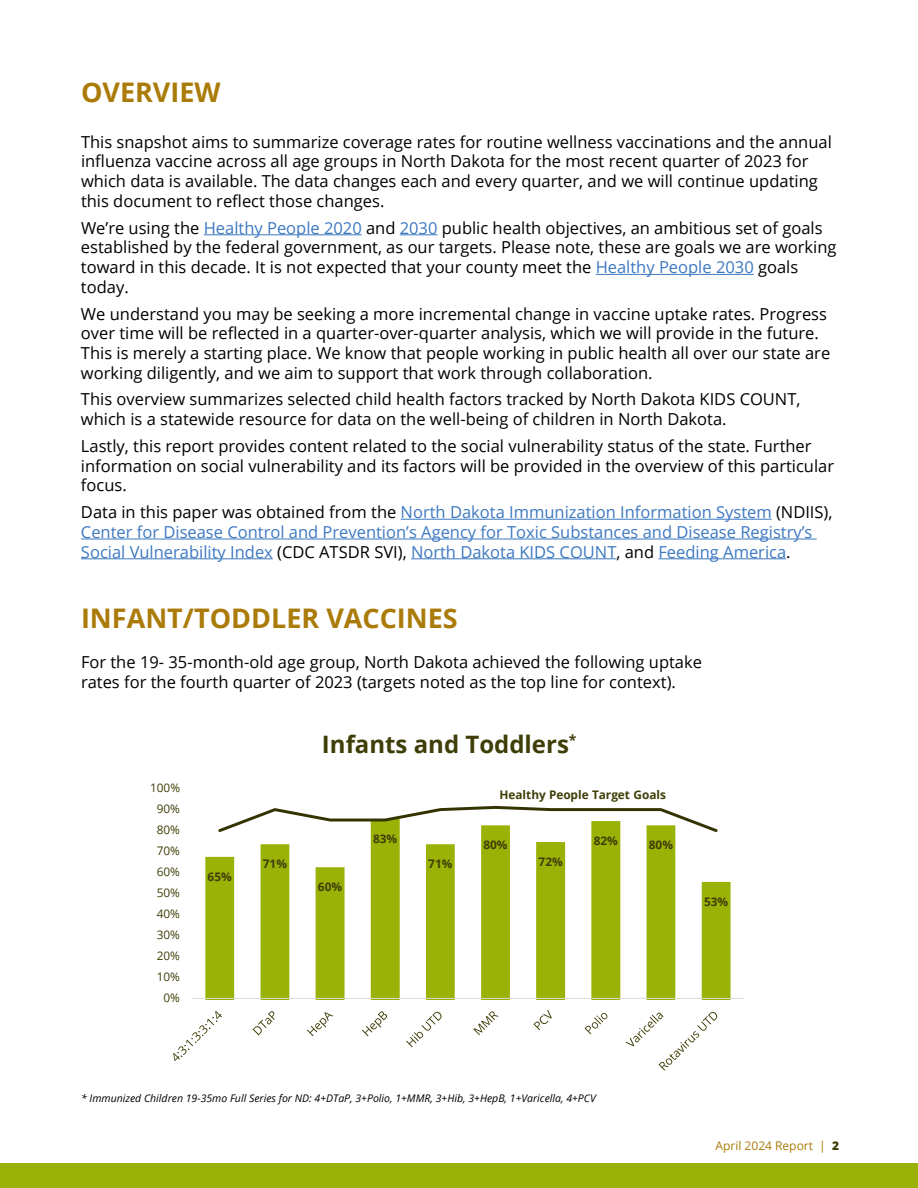
<style>
.page{position:relative;width:918px;height:1188px;background:#fff}
.page>*{position:absolute;margin:0;border:0;box-sizing:border-box;transform-origin:0 0}
.t1{font:700 27px "Open Sans";color:#aa7b09}
.t2{font:700 24px "Open Sans";color:#3f3e08}
.t3{font:700 23.7px "Open Sans";color:#3f3e08}
.t4{font:16.5px/19.8px "Open Sans";color:#000}
.t5{font:16.5px/19.8px "Open Sans";color:#3c78c0}
.t6{font:12px "Open Sans";color:#aa7b09}
.t7{font:700 11.85px "Open Sans";color:#3f3e08}
.t8{font:11.85px "Open Sans";color:#3f3e08}
.t9{font:italic 10.5px "Open Sans";color:#000}
.s1{color:#3c78c0}
.s2{color:#000}
.s3{font-weight:800;color:#3f3e08}
</style>
<div class="page">
<div style="left:0;top:1163px;width:918px;height:25px;background:#9ab206"></div>
<hr style="left:204px;top:234px;width:158px;height:1px;background:#3c78c0">
<hr style="left:400px;top:234px;width:38px;height:1px;background:#3c78c0">
<hr style="left:596px;top:274px;width:158px;height:1px;background:#3c78c0">
<hr style="left:401px;top:519px;width:371px;height:1px;background:#3c78c0">
<hr style="left:81px;top:539px;width:736px;height:1px;background:#3c78c0">
<hr style="left:81px;top:558px;width:192px;height:1px;background:#3c78c0">
<hr style="left:411px;top:558px;width:205px;height:1px;background:#3c78c0">
<hr style="left:658px;top:558px;width:128px;height:1px;background:#3c78c0">
<svg style="left:205px;top:834px;width:526px;height:164px"></svg>
<hr style="left:192px;top:998px;width:552px;height:1px;background:#d9d9d9">
<svg style="left:218px;top:805px;width:500px;height:29px"></svg>
<svg style="left:173px;top:1011px;width:49px;height:50px"></svg>
<svg style="left:253px;top:1011px;width:22px;height:24px"></svg>
<svg style="left:307px;top:1012px;width:26px;height:24px"></svg>
<svg style="left:362px;top:1011px;width:25px;height:25px"></svg>
<svg style="left:406px;top:1012px;width:36px;height:35px"></svg>
<svg style="left:473px;top:1011px;width:26px;height:24px"></svg>
<svg style="left:533px;top:1010px;width:19px;height:20px"></svg>
<svg style="left:585px;top:1013px;width:23px;height:21px"></svg>
<svg style="left:626px;top:1012px;width:91px;height:59px"></svg>
<h1 class="t1" style="left:81px;top:73px;width:141px">OVERVIEW</h1>
<p class="t4" style="left:81px;top:131px;width:752px">This snapshot aims to summarize coverage rates for routine wellness vaccinations and the annual influenza vaccine across all age groups in North Dakota for the most recent quarter of 2023 for which data is available. The data changes each and every quarter, and we will continue updating this document to reflect those changes.</p>
<p class="t4" style="left:81px;top:217px;width:757px">We’re using the <span class="s1">Healthy People 2020</span> and <span class="s1">2030</span> public health objectives, an ambitious set of goals established by the federal government, as our targets. Please note, these are goals we are working toward in this decade. It is not expected that your county meet the <span class="s1">Healthy People 2030</span> goals today.</p>
<p class="t4" style="left:81px;top:303px;width:751px">We understand you may be seeking a more incremental change in vaccine uptake rates. Progress over time will be reflected in a quarter-over-quarter analysis, which we will provide in the future.<br>This is merely a starting place. We know that people working in public health all over our state are working diligently, and we aim to support that work through collaboration.</p>
<p class="t4" style="left:81px;top:389px;width:721px">This overview summarizes selected child health factors tracked by North Dakota KIDS COUNT, which is a statewide resource for data on the well-being of children in North Dakota.</p>
<p class="t4" style="left:81px;top:436px;width:755px">Lastly, this report provides content related to the social vulnerability status of the state. Further information on social vulnerability and its factors will be provided in the overview of this particular focus.</p>
<p class="t5" style="left:81px;top:502px;width:753px"><span class="s2">Data in this paper was obtained from the</span> North Dakota Immunization Information System <span class="s2">(NDIIS),<br></span>Center for Disease Control and Prevention’s Agency for Toxic Substances and Disease Registry’s<br>Social Vulnerability Index <span class="s2">(CDC ATSDR SVI),</span> North Dakota KIDS COUNT<span class="s2">, and</span> Feeding America<span class="s2">.</span></p>
<h1 class="t1" style="left:81px;top:599px;width:378px">INFANT/TODDLER VACCINES</h1>
<p class="t4" style="left:81px;top:652px;width:623px">For the 19- 35-month-old age group, North Dakota achieved the following uptake rates for the fourth quarter of 2023 (targets noted as the top line for context).</p>
<p class="t8" style="left:150px;top:780px;width:32px">100%</p>
<p class="t8" style="left:157px;top:801px;width:25px">90%</p>
<p class="t8" style="left:157px;top:822px;width:25px">80%</p>
<p class="t8" style="left:157px;top:843px;width:25px">70%</p>
<p class="t8" style="left:157px;top:864px;width:25px">60%</p>
<p class="t8" style="left:157px;top:885px;width:25px">50%</p>
<p class="t8" style="left:157px;top:906px;width:25px">40%</p>
<p class="t8" style="left:157px;top:927px;width:25px">30%</p>
<p class="t8" style="left:157px;top:948px;width:25px">20%</p>
<p class="t8" style="left:157px;top:969px;width:25px">10%</p>
<p class="t8" style="left:164px;top:990px;width:18px">0%</p>
<p class="t7" style="left:208px;top:868px;width:26px">65%</p>
<p class="t7" style="left:263px;top:855px;width:26px">71%</p>
<h2 class="t2" style="left:322px;top:727px;width:256px">Infants and Toddlers<sup>*</sup></h2>
<h3 class="t3" style="left:329px;top:732px;width:243px">Infants and Toddlers</h3>
<p class="t7" style="left:500px;top:786px;width:168px">Healthy People Target Goals</p>
<p class="t7" style="left:318px;top:878px;width:26px">60%</p>
<p class="t7" style="left:373px;top:830px;width:26px">83%</p>
<p class="t7" style="left:428px;top:855px;width:26px">71%</p>
<p class="t7" style="left:483px;top:836px;width:26px">80%</p>
<p class="t7" style="left:539px;top:853px;width:26px">72%</p>
<p class="t7" style="left:594px;top:832px;width:26px">82%</p>
<p class="t7" style="left:649px;top:836px;width:26px">80%</p>
<p class="t7" style="left:704px;top:893px;width:26px">53%</p>
<p class="t9" style="left:81px;top:1091px;width:516px">* Immunized Children 19-35mo Full Series for ND: 4+DTaP, 3+Polio, 1+MMR, 3+Hib, 3+HepB, 1+Varicella, 4+PCV</p>
<p class="t6" style="left:716px;top:1137px;width:125px">April 2024 Report | <span class="s3">2</span></p>
</div>
